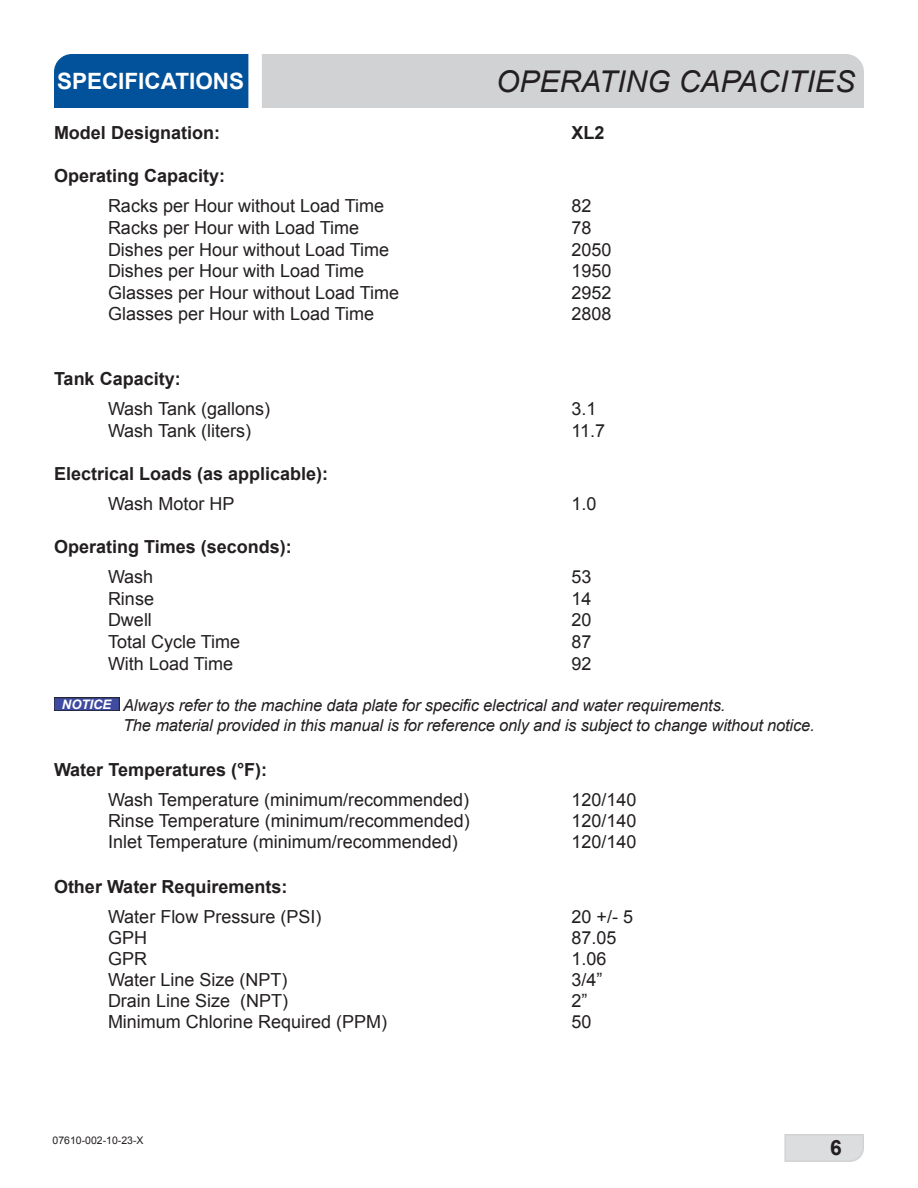
<style>
.page{position:relative;width:918px;height:1188px;background:#fff}
.page>*{position:absolute;margin:0;border:0;box-sizing:border-box;transform-origin:0 0}
.t1{font:italic 30px "Arial";color:#231f20}
.t2{font:700 22.5px "Arial";color:#fff}
.t3{font:700 21px "Arial";color:#231f20}
.t4{font:18px "Arial";color:#231f20}
.t5{font:700 18px "Arial";color:#231f20}
.t6{font:italic 16.5px/19.8px "Arial";letter-spacing:-.01em;color:#231f20}
.t7{font:italic 700 13.05px "Arial";color:#fff}
.t8{font:10.5px "Arial";color:#231f20}
</style>
<div class="page">
<svg style="left:784px;top:1134px;width:80px;height:28px;background:#dbdcde"></svg>
<div style="left:262px;top:54px;width:602px;height:54px;background:#d1d2d4"></div>
<div style="left:54px;top:54px;width:194px;height:54px;background:#01529a"></div>
<div style="left:54px;top:698px;width:65px;height:13px;background:#3f4ba0"></div>
<div style="left:54px;top:698px;width:65px;height:13px;border:1px solid #201d1e"></div>
<p class="t2" style="left:57px;top:66px;width:189px">SPECIFICATIONS</p>
<h1 class="t1" style="left:496px;top:62px;width:360px">OPERATING CAPACITIES</h1>
<p class="t5" style="left:54px;top:121px;width:168px">Model Designation:</p>
<p class="t5" style="left:572px;top:121px;width:35px">XL2</p>
<p class="t5" style="left:54px;top:164px;width:173px">Operating Capacity:</p>
<p class="t4" style="left:108px;top:194px;width:278px">Racks per Hour without Load Time</p>
<p class="t4" style="left:572px;top:194px;width:22px">82</p>
<p class="t4" style="left:108px;top:216px;width:253px">Racks per Hour with Load Time</p>
<p class="t4" style="left:572px;top:216px;width:22px">78</p>
<p class="t4" style="left:108px;top:237px;width:283px">Dishes per Hour without Load Time</p>
<p class="t4" style="left:572px;top:237px;width:42px">2050</p>
<p class="t4" style="left:108px;top:259px;width:258px">Dishes per Hour with Load Time</p>
<p class="t4" style="left:572px;top:259px;width:42px">1950</p>
<p class="t4" style="left:108px;top:281px;width:293px">Glasses per Hour without Load Time</p>
<p class="t4" style="left:572px;top:281px;width:42px">2952</p>
<p class="t4" style="left:108px;top:302px;width:268px">Glasses per Hour with Load Time</p>
<p class="t4" style="left:572px;top:302px;width:42px">2808</p>
<p class="t5" style="left:54px;top:367px;width:128px">Tank Capacity:</p>
<p class="t4" style="left:108px;top:397px;width:164px">Wash Tank (gallons)</p>
<p class="t4" style="left:571px;top:397px;width:27px">3.1</p>
<p class="t4" style="left:108px;top:419px;width:145px">Wash Tank (liters)</p>
<p class="t4" style="left:572px;top:419px;width:35px">11.7</p>
<p class="t5" style="left:54px;top:462px;width:276px">Electrical Loads (as applicable):</p>
<p class="t4" style="left:108px;top:492px;width:128px">Wash Motor HP</p>
<p class="t4" style="left:572px;top:492px;width:27px">1.0</p>
<p class="t5" style="left:54px;top:535px;width:239px">Operating Times (seconds):</p>
<p class="t4" style="left:108px;top:565px;width:47px">Wash</p>
<p class="t4" style="left:572px;top:565px;width:22px">53</p>
<p class="t4" style="left:108px;top:587px;width:48px">Rinse</p>
<p class="t4" style="left:572px;top:587px;width:22px">14</p>
<p class="t4" style="left:108px;top:608px;width:45px">Dwell</p>
<p class="t4" style="left:572px;top:608px;width:22px">20</p>
<p class="t4" style="left:108px;top:630px;width:134px">Total Cycle Time</p>
<p class="t4" style="left:572px;top:630px;width:22px">87</p>
<p class="t4" style="left:108px;top:651px;width:127px">With Load Time</p>
<p class="t4" style="left:572px;top:651px;width:22px">92</p>
<p class="t6" style="left:123px;top:695px;width:693px">Always refer to the machine data plate for specific electrical and water requirements.<br>The material provided in this manual is for reference only and is subject to change without notice.</p>
<p class="t5" style="left:54px;top:757px;width:215px">Water Temperatures (°F):</p>
<p class="t4" style="left:108px;top:788px;width:363px">Wash Temperature (minimum/recommended)</p>
<p class="t4" style="left:572px;top:788px;width:67px">120/140</p>
<p class="t4" style="left:108px;top:809px;width:363px">Rinse Temperature (minimum/recommended)</p>
<p class="t4" style="left:572px;top:809px;width:67px">120/140</p>
<p class="t4" style="left:108px;top:830px;width:351px">Inlet Temperature (minimum/recommended)</p>
<p class="t4" style="left:572px;top:830px;width:67px">120/140</p>
<p class="t5" style="left:54px;top:874px;width:235px">Other Water Requirements:</p>
<p class="t4" style="left:108px;top:905px;width:215px">Water Flow Pressure (PSI)</p>
<p class="t4" style="left:572px;top:905px;width:63px">20 +/- 5</p>
<p class="t4" style="left:108px;top:926px;width:41px">GPH</p>
<p class="t4" style="left:572px;top:926px;width:47px">87.05</p>
<p class="t4" style="left:108px;top:947px;width:41px">GPR</p>
<p class="t4" style="left:572px;top:947px;width:37px">1.06</p>
<p class="t4" style="left:108px;top:968px;width:181px">Water Line Size (NPT)</p>
<p class="t4" style="left:572px;top:968px;width:33px">3/4”</p>
<p class="t4" style="left:108px;top:989px;width:182px">Drain Line Size (NPT)</p>
<p class="t4" style="left:572px;top:989px;width:18px">2”</p>
<p class="t4" style="left:108px;top:1010px;width:281px">Minimum Chlorine Required (PPM)</p>
<p class="t4" style="left:572px;top:1010px;width:22px">50</p>
<p class="t7" style="left:62px;top:696px;width:51px">NOTICE</p>
<p class="t8" style="left:52px;top:1133px;width:93px">07610-002-10-23-X</p>
<p class="t3" style="left:830px;top:1134px;width:13px">6</p>
</div>
